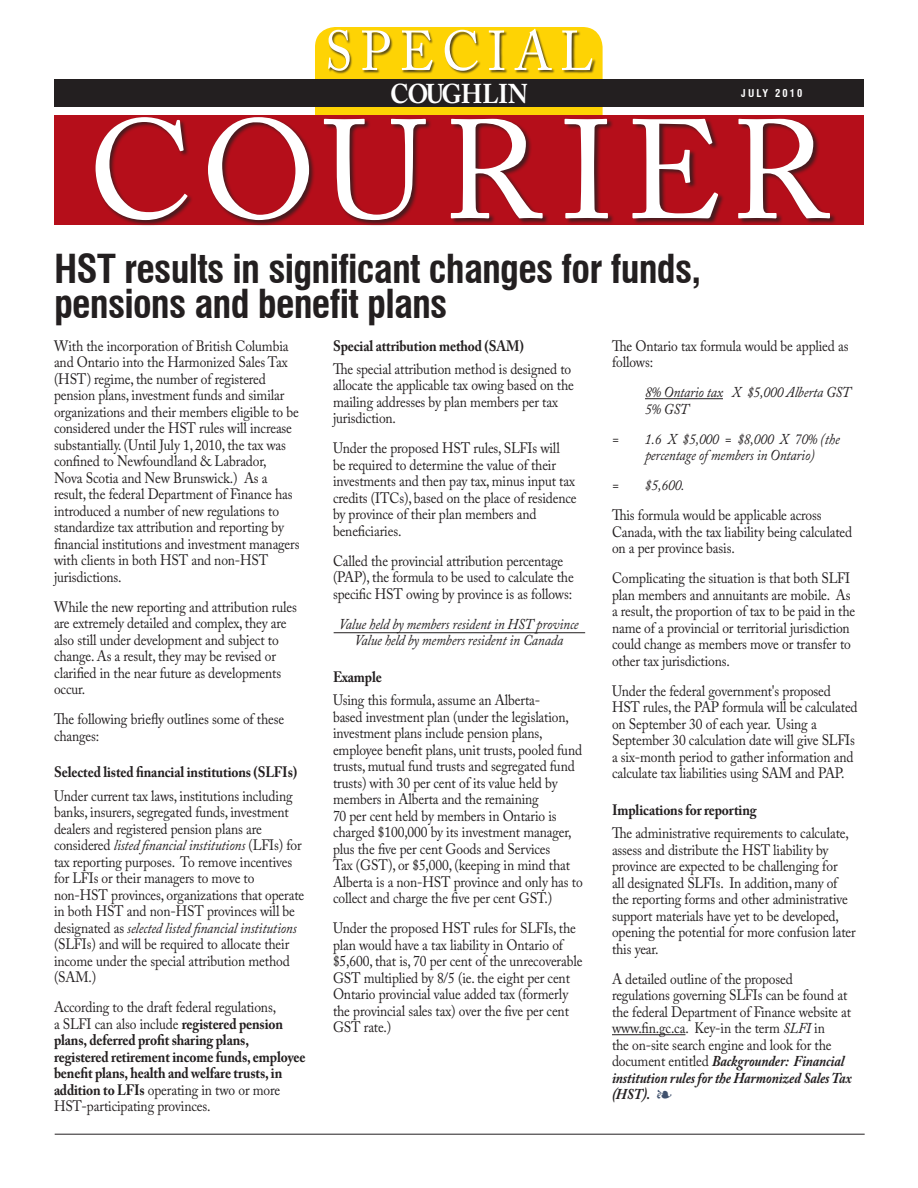
<style>
.page{position:relative;width:918px;height:1188px;background:#fff}
.page>*{position:absolute;margin:0;border:0;box-sizing:border-box;transform-origin:0 0}
.Body{font:139.5px "Adobe Caslon Pro";letter-spacing:.075em;color:#fff}
.Body-2{font:55.65px "Adobe Caslon Pro";letter-spacing:.165em;color:#fff;scale:.9 1}
.Heading{font:700 condensed 39px/34.5px "Swiss 721 BT";letter-spacing:-.02em;color:#231f20}
.Body-3{font:700 27px "Adobe Caslon Pro";letter-spacing:-.035em;color:#fff;scale:.9 1}
.continued{font:15px/16.5px "Adobe Caslon Pro";letter-spacing:-.01em;color:#231f20;scale:.9 1}
.continued-2{font:700 15px/16.5px "Adobe Caslon Pro";letter-spacing:-.01em;color:#231f20;scale:.9 1}
.continued-3{font:italic 15px/16.5px "Adobe Caslon Pro";letter-spacing:-.01em;color:#231f20;scale:.9 1}
.Subhead2{font:700 15px "Adobe Caslon Pro";letter-spacing:-.01em;color:#231f20;scale:.9 1}
.t1{font:700 condensed 10.5px "Swiss 721 BT";letter-spacing:.2em;color:#fff}
.s1{font-style:italic}
.s2{font-weight:400}
.s3{font-weight:700;font-style:italic}
.s4{color:#40516d}
</style>
<div class="page">
<div style="left:315px;top:27px;width:288px;height:163px;background:#fed304;border-radius:20px"></div>
<div style="left:54px;top:79px;width:810px;height:28px;background:#231f20"></div>
<div style="left:54px;top:115px;width:810px;height:109px;background:#b50e1a"></div>
<div style="left:329px;top:29px;width:267px;height:45px;background:#231f20;opacity:.75"></div>
<div style="left:95px;top:117px;width:742px;height:110px;background:#231f20;opacity:.75"></div>
<hr style="left:645px;top:398px;width:78px;height:1px;background:#231f20">
<hr style="left:612px;top:1034px;width:73px;height:1px;background:#231f20">
<hr style="left:55px;top:1134px;width:810px;height:1px;background:#231f20">
<hr style="left:334px;top:632px;width:251px;height:1px;background:#231f20">
<p class="Body-2" style="left:325px;top:18px;width:300px">SPECIAL</p>
<p class="Body-3" style="left:390px;top:77px;width:155px">COUGHLIN</p>
<p class="t1" style="left:741px;top:87px;width:63px">JULY 2010</p>
<p class="Body" style="left:89px;top:88px;width:741px">COURIER</p>
<p class="Heading" style="left:54px;top:252px;width:649px">HST results in significant changes for funds, pensions and benefit plans</p>
<p class="continued" style="left:54px;top:337px;width:274px">With the incorporation of British Columbia and Ontario into the Harmonized Sales Tax (HST) regime, the number of registered pension plans, investment funds and similar organizations and their members eligible to be considered under the HST rules will increase substantially. (Until July 1, 2010, the tax was confined to Newfoundland &amp; Labrador,<br>Nova Scotia and New Brunswick.) As a result, the federal Department of Finance has introduced a number of new regulations to standardize tax attribution and reporting by financial institutions and investment managers with clients in both HST and non-HST jurisdictions.</p>
<p class="continued" style="left:54px;top:598px;width:271px">While the new reporting and attribution rules are extremely detailed and complex, they are also still under development and subject to change. As a result, they may be revised or clarified in the near future as developments occur.</p>
<p class="continued" style="left:54px;top:711px;width:257px">The following briefly outlines some of these changes:</p>
<p class="Subhead2" style="left:54px;top:764px;width:272px">Selected listed financial institutions (SLFIs)</p>
<p class="continued" style="left:54px;top:787px;width:280px">Under current tax laws, institutions including banks, insurers, segregated funds, investment dealers and registered pension plans are considered <span class="s1">listed financial institutions</span> (LFIs) for tax reporting purposes. To remove incentives for LFIs or their managers to move to non-HST provinces, organizations that operate in both HST and non-HST provinces will be designated as <span class="s1">selected listed financial institutions </span>(SLFIs) and will be required to allocate their income under the special attribution method (SAM.)</p>
<p class="continued-2" style="left:54px;top:999px;width:281px"><span class="s2">According to the draft federal regulations,<br>a SLFI can also include</span> registered pension plans, deferred profit sharing plans, registered retirement income funds, employee benefit plans, health and welfare trusts, in addition to LFIs <span class="s2">operating in two or more HST-participating provinces.</span></p>
<p class="Subhead2" style="left:333px;top:337px;width:214px">Special attribution method (SAM)</p>
<p class="continued" style="left:333px;top:361px;width:269px">The special attribution method is designed to allocate the applicable tax owing based on the mailing addresses by plan members per tax jurisdiction.</p>
<p class="continued" style="left:333px;top:440px;width:272px">Under the proposed HST rules, SLFIs will<br>be required to determine the value of their investments and then pay tax, minus input tax credits (ITCs), based on the place of residence by province of their plan members and beneficiaries.</p>
<p class="continued" style="left:333px;top:553px;width:269px">Called the provincial attribution percentage (PAP), the formula to be used to calculate the specific HST owing by province is as follows:</p>
<p class="continued-3" style="left:339px;top:616px;width:267px">Value held by members resident in HST province</p>
<p class="continued-3" style="left:355px;top:632px;width:233px">Value held by members resident in Canada</p>
<p class="Subhead2" style="left:333px;top:668px;width:56px">Example</p>
<p class="continued" style="left:333px;top:692px;width:279px">Using this formula, assume an Alberta-<br>based investment plan (under the legislation, investment plans include pension plans, employee benefit plans, unit trusts, pooled fund trusts, mutual fund trusts and segregated fund trusts) with 30 per cent of its value held by members in Alberta and the remaining<br>70 per cent held by members in Ontario is charged $100,000 by its investment manager, plus the five per cent Goods and Services<br>Tax (GST), or $5,000, (keeping in mind that Alberta is a non-HST province and only has to collect and charge the five per cent GST.)</p>
<p class="continued" style="left:333px;top:920px;width:279px">Under the proposed HST rules for SLFIs, the plan would have a tax liability in Ontario of $5,600, that is, 70 per cent of the unrecoverable GST multiplied by 8/5 (ie. the eight per cent Ontario provincial value added tax (formerly the provincial sales tax) over the five per cent GST rate.)</p>
<p class="continued" style="left:612px;top:337px;width:264px">The Ontario tax formula would be applied as follows:</p>
<p class="continued-3" style="left:645px;top:384px;width:230px">8% Ontario tax X $5,000 Alberta GST<br>5% GST</p>
<p class="continued-3" style="left:612px;top:430px;width:9px">=</p>
<p class="continued-3" style="left:645px;top:430px;width:218px">1.6 X $5,000 = $8,000 X 70% (the percentage of members in Ontario)</p>
<p class="continued-3" style="left:612px;top:477px;width:9px">=</p>
<p class="continued-3" style="left:645px;top:477px;width:46px">$5,600.</p>
<p class="continued" style="left:612px;top:507px;width:268px">This formula would be applicable across<br>Canada, with the tax liability being calculated on a per province basis.</p>
<p class="continued" style="left:612px;top:570px;width:272px">Complicating the situation is that both SLFI plan members and annuitants are mobile. As a result, the proportion of tax to be paid in the name of a provincial or territorial jurisdiction could change as members move or transfer to other tax jurisdictions.</p>
<p class="continued" style="left:612px;top:682px;width:274px">Under the federal government's proposed HST rules, the PAP formula will be calculated on September 30 of each year. Using a September 30 calculation date will give SLFIs a six-month period to gather information and calculate tax liabilities using SAM and PAP.</p>
<p class="Subhead2" style="left:612px;top:801px;width:162px">Implications for reporting</p>
<p class="continued" style="left:612px;top:825px;width:272px">The administrative requirements to calculate, assess and distribute the HST liability by province are expected to be challenging for<br>all designated SLFIs. In addition, many of the reporting forms and other administrative support materials have yet to be developed, opening the potential for more confusion later this year.</p>
<p class="continued" style="left:612px;top:970px;width:268px">A detailed outline of the proposed regulations governing SLFIs can be found at the federal Department of Finance website at www.fin.gc.ca. Key-in the term <span class="s1">SLFI</span> in<br>the on-site search engine and look for the document entitled <span class="s3">Backgrounder: Financial institution rules for the Harmonized Sales Tax (HST).</span> <span class="s4">▪</span></p>
</div>
